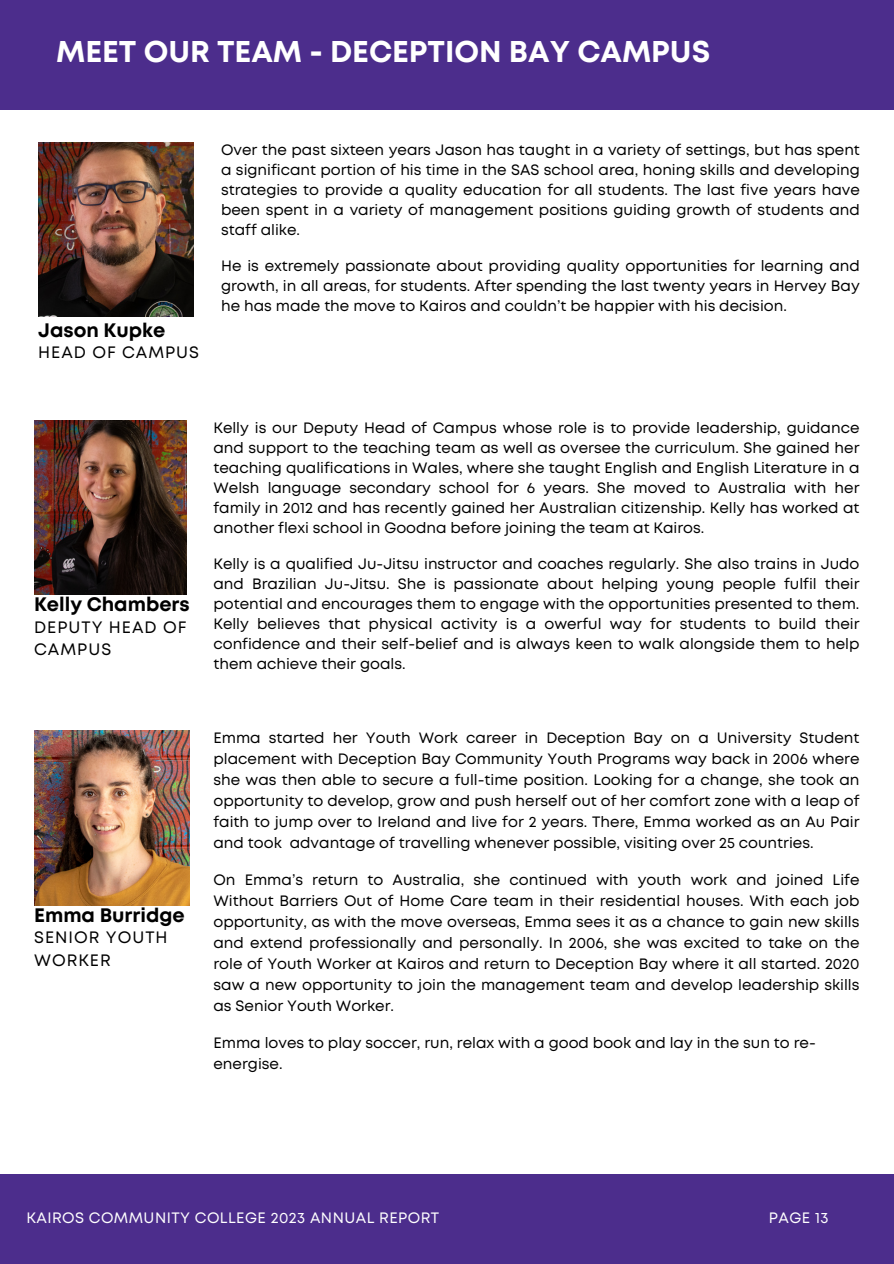
<style>
.page{position:relative;width:894px;height:1264px;background:#fff}
.page>*{position:absolute;margin:0;border:0;box-sizing:border-box;transform-origin:0 0}
.t1{font:700 30px "Mont";color:#fff}
.t2{font:700 19.5px "Mont";color:#000}
.t3{font:16.5px/22.5px "Mont";letter-spacing:.06em;color:#000}
.t4{font:15px/20px "Mont";color:#000;text-align:justify}
.t5{font:15px "Mont";letter-spacing:.03em;color:#fff}
</style>
<div class="page">
<div style="left:0;top:1174px;width:893px;height:89px;background:#4c2d8c"></div>
<img style="left:38px;top:142px;width:155px;height:175px">
<img style="left:34px;top:420px;width:152px;height:175px">
<img style="left:34px;top:730px;width:155px;height:175px">
<div style="left:0;top:0;width:893px;height:109px;background:#4c2d8c"></div>
<h3 class="t1" style="left:56px;top:40px;width:655px">MEET OUR TEAM - DECEPTION BAY CAMPUS</h3>
<p class="t2" style="left:38px;top:322px;width:129px">Jason Kupke</p>
<p class="t3" style="left:38px;top:342px;width:162px">HEAD OF CAMPUS</p>
<p class="t4" style="left:221px;top:141px;width:640px">Over the past sixteen years Jason has taught in a variety of settings, but has spent a significant portion of his time in the SAS school area, honing skills and developing strategies to provide a quality education for all students. The last five years have been spent in a variety of management positions guiding growth of students and staff alike.</p>
<p class="t4" style="left:221px;top:257px;width:640px">He is extremely passionate about providing quality opportunities for learning and growth, in all areas, for students. After spending the last twenty years in Hervey Bay he has made the move to Kairos and couldn’t be happier with his decision.</p>
<p class="t2" style="left:34px;top:597px;width:157px">Kelly Chambers</p>
<h2 class="t3" style="left:34px;top:617px;width:154px">DEPUTY HEAD OF<br>CAMPUS</h2>
<p class="t2" style="left:34px;top:907px;width:152px">Emma Burridge</p>
<p class="t3" style="left:34px;top:927px;width:135px">SENIOR YOUTH<br>WORKER</p>
<p class="t4" style="left:213px;top:419px;width:647px">Kelly is our Deputy Head of Campus whose role is to provide leadership, guidance and support to the teaching team as well as oversee the curriculum. She gained her teaching qualifications in Wales, where she taught English and English Literature in a Welsh language secondary school for 6 years. She moved to Australia with her family in 2012 and has recently gained her Australian citizenship. Kelly has worked at another flexi school in Goodna before joining the team at Kairos.</p>
<p class="t4" style="left:213px;top:555px;width:647px">Kelly is a qualified Ju-Jitsu instructor and coaches regularly. She also trains in Judo and Brazilian Ju-Jitsu. She is passionate about helping young people fulfil their potential and encourages them to engage with the opportunities presented to them.<br>Kelly believes that physical activity is a owerful way for students to build their confidence and their self-belief and is always keen to walk alongside them to help them achieve their goals.</p>
<h2 class="t4" style="left:213px;top:728px;width:647px;line-height:21px">Emma started her Youth Work career in Deception Bay on a University Student placement with Deception Bay Community Youth Programs way back in 2006 where she was then able to secure a full-time position. Looking for a change, she took an opportunity to develop, grow and push herself out of her comfort zone with a leap of faith to jump over to Ireland and live for 2 years. There, Emma worked as an Au Pair and took advantage of travelling whenever possible, visiting over 25 countries.</h2>
<p class="t4" style="left:213px;top:870px;width:647px;line-height:21px">On Emma’s return to Australia, she continued with youth work and joined Life Without Barriers Out of Home Care team in their residential houses. With each job opportunity, as with the move overseas, Emma sees it as a chance to gain new skills and extend professionally and personally. In 2006, she was excited to take on the role of Youth Worker at Kairos and return to Deception Bay where it all started. 2020 saw a new opportunity to join the management team and develop leadership skills as Senior Youth Worker.</p>
<h3 class="t4" style="left:213px;top:1033px;width:603px;line-height:21px">Emma loves to play soccer, run, relax with a good book and lay in the sun to re&shy;energise.</h3>
<h1 class="t5" style="left:26px;top:1211px;width:414px">KAIROS COMMUNITY COLLEGE 2023 ANNUAL REPORT</h1>
<h2 class="t5" style="left:768px;top:1211px;width:61px">PAGE 13</h2>
</div>
